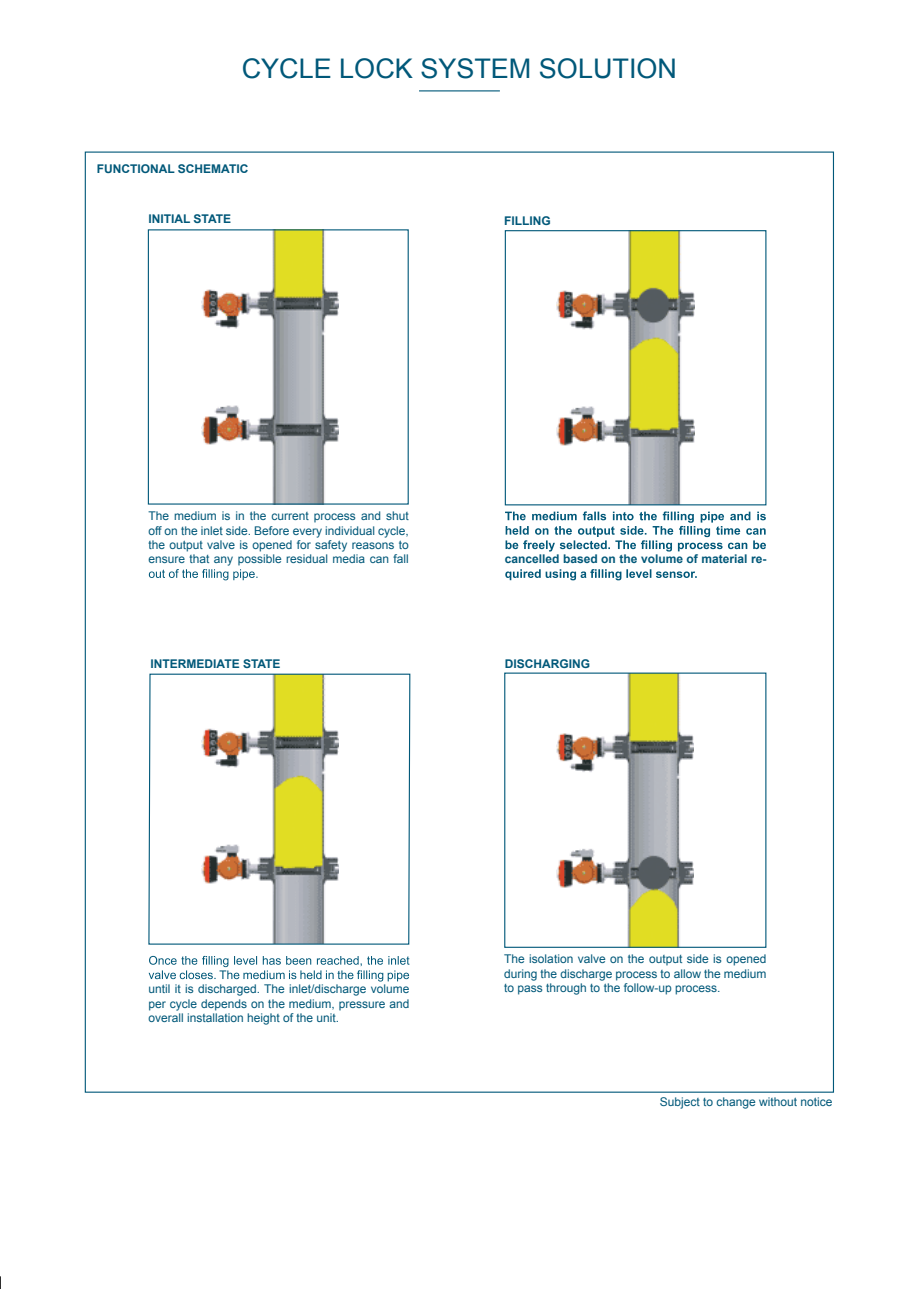
<style>
.page{position:relative;width:919px;height:1289px;background:#fff}
.page>*{position:absolute;margin:0;border:0;box-sizing:border-box;transform-origin:0 0}
.t1{font:27px "Arial";color:#015879}
.t2{font:12px/14.4px "Arial";color:#015879}
.t3{font:700 12px "Arial";color:#015879}
</style>
<div class="page">
<hr style="left:419px;top:90px;width:81px;height:1px;background:#015879">
<img style="left:201px;top:231px;width:137px;height:271px">
<div style="left:148px;top:229px;width:261px;height:275px;border:1px solid #015879"></div>
<img style="left:556px;top:232px;width:138px;height:271px">
<div style="left:504px;top:230px;width:262px;height:275px;border:1px solid #015879"></div>
<svg style="left:148px;top:673px;width:263px;height:272px"></svg>
<img style="left:557px;top:674px;width:137px;height:271px">
<svg style="left:149px;top:569px;width:108px;height:11px"></svg>
<svg style="left:505px;top:511px;width:261px;height:40px"></svg>
<svg style="left:505px;top:569px;width:191px;height:11px"></svg>
<svg style="left:149px;top:955px;width:260px;height:26px"></svg>
<svg style="left:0;top:1276px;width:1px;height:12px"></svg>
<h1 class="t1" style="left:242px;top:50px;width:437px">CYCLE LOCK SYSTEM SOLUTION</h1>
<p class="t3" style="left:97px;top:161px;width:153px">FUNCTIONAL SCHEMATIC</p>
<p class="t3" style="left:148px;top:211px;width:84px">INITIAL STATE</p>
<p class="t3" style="left:504px;top:212px;width:48px">FILLING</p>
<p class="t2" style="left:148px;top:509px;width:262px;text-align:justify">The medium is in the current process and shut off on the inlet side. Before every individual cycle, the output valve is opened for safety reasons to ensure that any possible residual media can fall</p>
<p class="t3" style="left:504px;top:551px;width:263px">cancelled based on the volume of material re-</p>
<p class="t3" style="left:150px;top:655px;width:132px">INTERMEDIATE STATE</p>
<p class="t3" style="left:504px;top:655px;width:87px">DISCHARGING</p>
<p class="t2" style="left:504px;top:951px;width:264px">The isolation valve on the output side is opened during the discharge process to allow the medium</p>
<p class="t2" style="left:148px;top:982px;width:262px">until it is discharged. The inlet/discharge volume</p>
<p class="t2" style="left:504px;top:980px;width:218px">to pass through to the follow-up process.</p>
<p class="t2" style="left:148px;top:996px;width:263px">per cycle depends on the medium, pressure and overall installation height of the unit.</p>
<p class="t2" style="left:659px;top:1094px;width:174px">Subject to change without notice</p>
</div>
